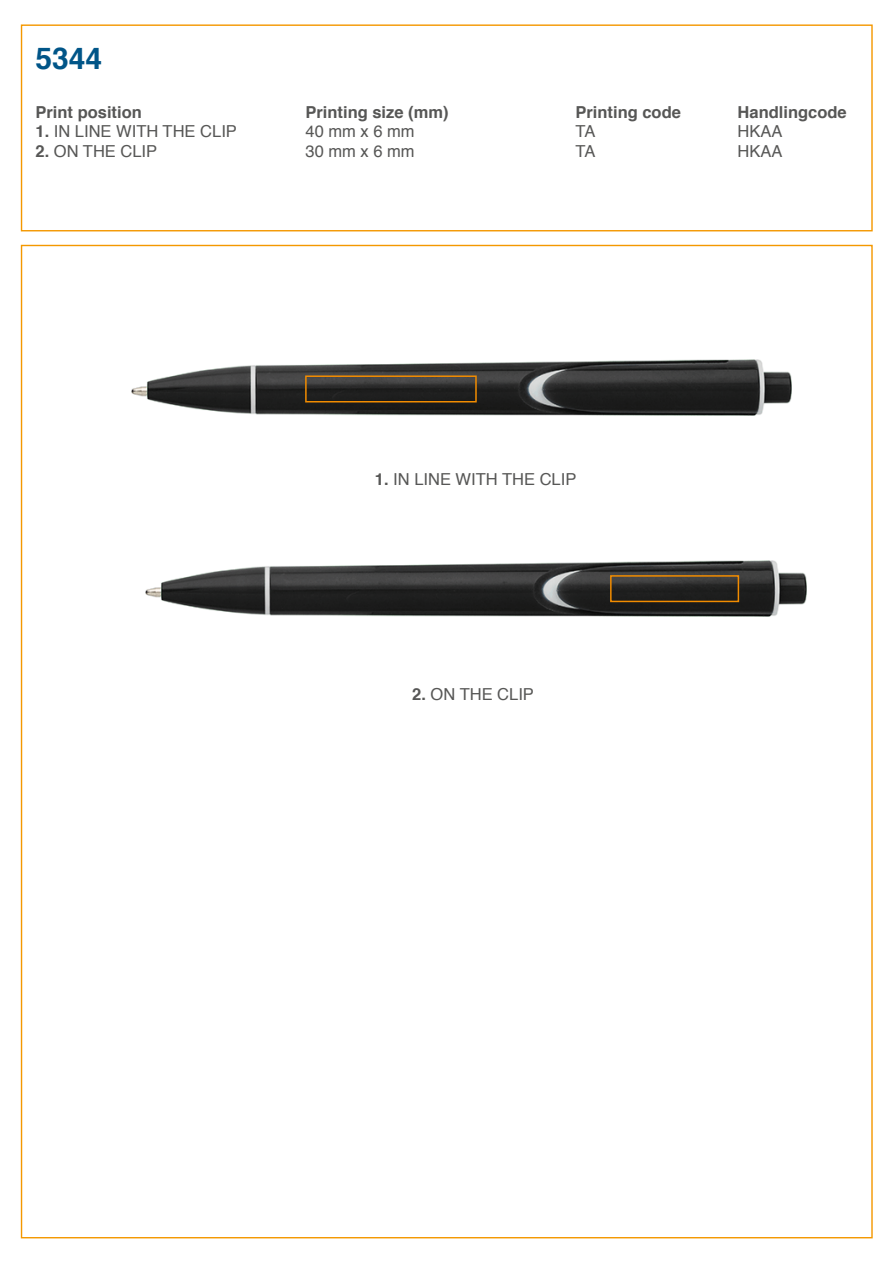
<style>
.page{position:relative;width:893px;height:1263px;background:#fff}
.page>*{position:absolute;margin:0;border:0;box-sizing:border-box;transform-origin:0 0}
.t1{font:700 30px "Helvetica";color:#058}
.t2{font:16.5px "Helvetica";color:#575756}
.t3{font:700 16.5px "Helvetica";color:#575756}
.s1{font-weight:700}
</style>
<div class="page">
<div style="left:21px;top:24px;width:852px;height:207px;border:1px solid #f49800"></div>
<img style="left:131px;top:359px;width:661px;height:56px">
<img style="left:146px;top:560px;width:660px;height:56px">
<div style="left:305px;top:375px;width:172px;height:27px;border:2px solid #f28c00"></div>
<div style="left:610px;top:575px;width:129px;height:27px;border:2px solid #f28c00"></div>
<h1 class="t1" style="left:35px;top:34px;width:68px">5344</h1>
<p class="t3" style="left:35px;top:98px;width:108px">Print position</p>
<p class="t3" style="left:306px;top:98px;width:145px">Printing size (mm)</p>
<p class="t3" style="left:575px;top:98px;width:107px">Printing code</p>
<p class="t3" style="left:738px;top:98px;width:111px">Handlingcode</p>
<p class="t2" style="left:36px;top:119px;width:203px"><span class="s1">1.</span> IN LINE WITH THE CLIP</p>
<p class="t2" style="left:306px;top:119px;width:111px">40 mm x 6 mm</p>
<p class="t2" style="left:575px;top:119px;width:21px">TA</p>
<p class="t2" style="left:737px;top:119px;width:46px">HKAA</p>
<p class="t2" style="left:36px;top:139px;width:123px"><span class="s1">2.</span> ON THE CLIP</p>
<p class="t2" style="left:306px;top:139px;width:111px">30 mm x 6 mm</p>
<p class="t2" style="left:575px;top:139px;width:21px">TA</p>
<p class="t2" style="left:737px;top:139px;width:46px">HKAA</p>
<p class="t2" style="left:375px;top:467px;width:203px"><span class="s1">1.</span> IN LINE WITH THE CLIP</p>
<p class="t2" style="left:412px;top:681px;width:123px"><span class="s1">2.</span> ON THE CLIP</p>
</div>
